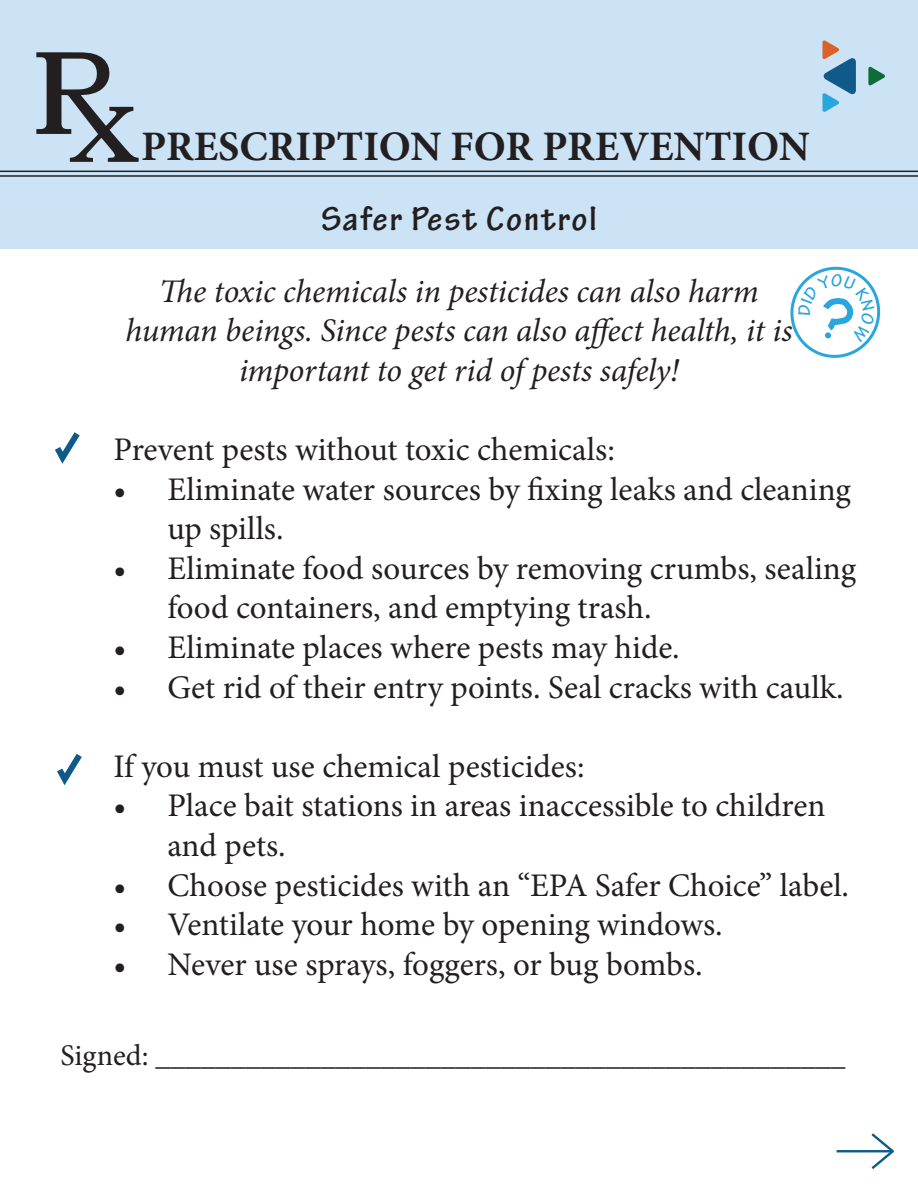
<style>
.page{position:relative;width:918px;height:1188px;background:#fff}
.page>*{position:absolute;margin:0;border:0;box-sizing:border-box;transform-origin:0 0}
.t1{font:700 42px "Minion Pro";color:#231f20}
.t2{font:700 condensed 36px "Tekton Pro";letter-spacing:.04em;color:#231f20;scale:1.14 1}
.t3{font:33px/39.6px "Minion Pro";color:#231f20}
.t4{font:italic 33px "Minion Pro";letter-spacing:-.01em;color:#231f20}
.t5{font:30px "Minion Pro";color:#231f20}
.t6{font:700 18px "Tekton Pro";color:#2ba5de}
</style>
<div class="page">
<svg style="left:55px;top:432px;width:25px;height:32px"></svg>
<svg style="left:57px;top:754px;width:25px;height:31px"></svg>
<svg style="left:869px;top:1133px;width:25px;height:36px"></svg>
<hr style="left:837px;top:1150px;width:56px;height:2px;background:#0f5a89">
<div style="left:0;top:0;width:918px;height:249px;background:#cbe3f5"></div>
<hr style="left:0;top:171px;width:918px;height:1px;background:#231f20">
<svg style="left:868px;top:67px;width:17px;height:19px"></svg>
<svg style="left:822px;top:40px;width:34px;height:72px"></svg>
<hr style="left:0;top:175px;width:918px;height:2px;background:#231f20">
<svg style="left:36px;top:52px;width:103px;height:110px"></svg>
<svg style="left:790px;top:266px;width:91px;height:92px"></svg>
<p class="t1" style="left:141px;top:117px;width:670px">PRESCRIPTION FOR PREVENTION</p>
<p class="t2" style="left:321px;top:197px;width:243px">Safer Pest Control</p>
<p class="t4" style="left:159px;top:269px;width:601px">The toxic chemicals in pesticides can also harm</p>
<p class="t4" style="left:125px;top:308px;width:669px">human beings. Since pests can also affect health, it is</p>
<p class="t4" style="left:239px;top:348px;width:441px">important to get rid of pests safely!</p>
<p class="t6" style="left:831px;top:269px;width:13px">O</p>
<p class="t3" style="left:59px;top:430px;width:557px">• Prevent pests without toxic chemicals:</p>
<p class="t3" style="left:167px;top:469px;width:685px;text-indent:-54px">• Eliminate water sources by fixing leaks and cleaning up spills.</p>
<p class="t3" style="left:167px;top:549px;width:690px;text-indent:-54px">• Eliminate food sources by removing crumbs, sealing food containers, and emptying trash.</p>
<p class="t3" style="left:113px;top:628px;width:568px">• Eliminate places where pests may hide.</p>
<p class="t3" style="left:113px;top:667px;width:732px">• Get rid of their entry points. Seal cracks with caulk.</p>
<p class="t3" style="left:59px;top:747px;width:527px">• If you must use chemical pesticides:</p>
<p class="t3" style="left:167px;top:786px;width:660px;text-indent:-54px">• Place bait stations in areas inaccessible to children and pets.</p>
<p class="t3" style="left:113px;top:865px;width:737px">• Choose pesticides with an “EPA Safer Choice” label.</p>
<p class="t3" style="left:113px;top:905px;width:611px">• Ventilate your home by opening windows.</p>
<p class="t3" style="left:113px;top:945px;width:591px">• Never use sprays, foggers, or bug bombs.</p>
<p class="t5" style="left:60px;top:1035px;width:786px">Signed: ______________________________________________</p>
</div>
